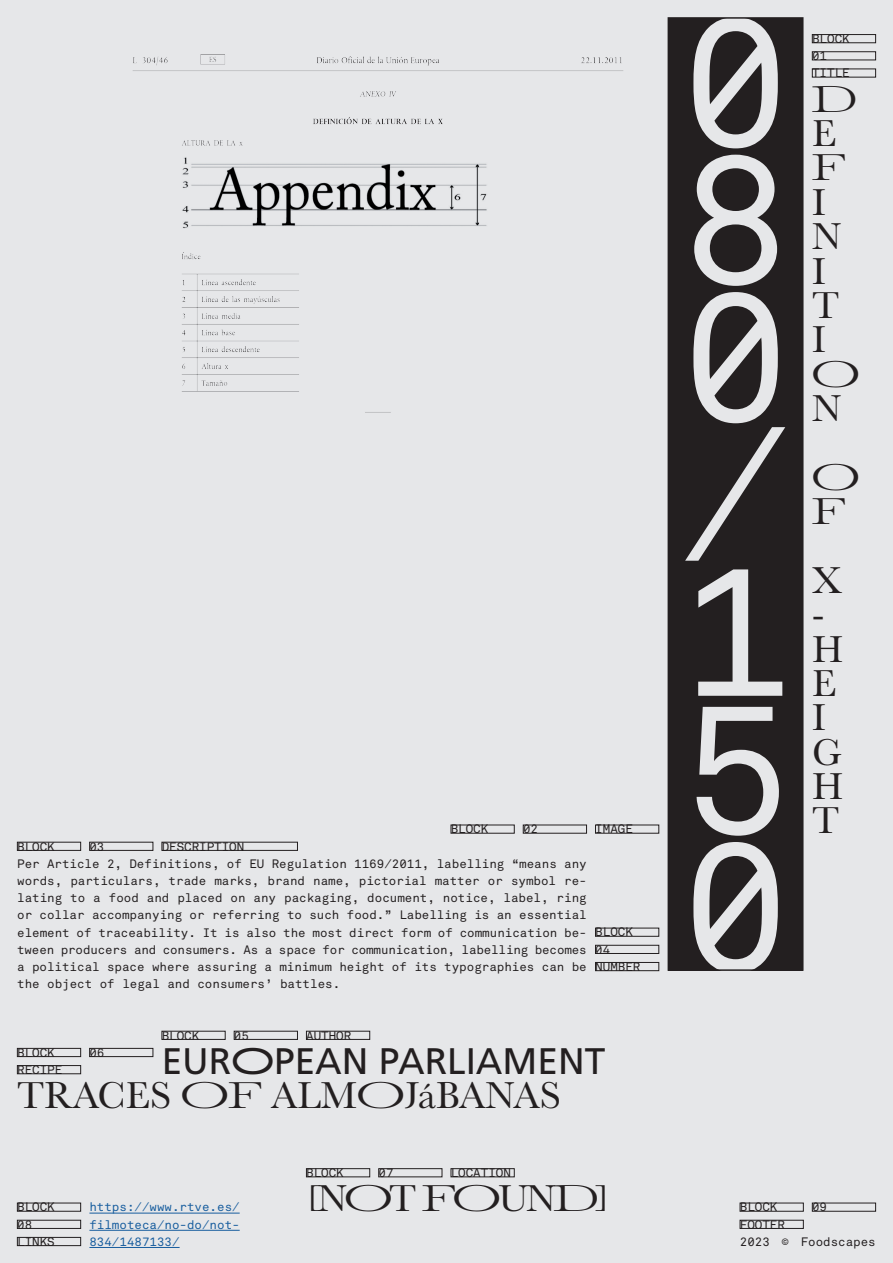
<style>
.page{position:relative;width:893px;height:1263px;background:#e6e7e9}
.page>*{position:absolute;margin:0;border:0;box-sizing:border-box;transform-origin:0 0}
.t1{font:181.8px/137.4px "Akkurat Pro Mono";color:#e6e7e9;text-align:justify}
.t2{font:38.85px "Baskerville Food";color:#231f20}
.t3{font:38.85px "Baskerville Food";letter-spacing:-.05em;color:#231f20}
.t4{font:36.9px "Frutiger Food";color:#231f20}
.t5{font:12.15px/17.2px "Akkurat Pro Mono";color:#231f20;text-align:justify}
.t6{font:12.15px/17.2px "Akkurat Pro Mono";color:#175d9e}
</style>
<div class="page">
<div style="left:668px;top:18px;width:135px;height:952px;background:#231f20"></div>
<hr style="left:89px;top:1213px;width:151px;height:1px;background:#175d9e">
<hr style="left:89px;top:1230px;width:151px;height:1px;background:#175d9e">
<hr style="left:89px;top:1247px;width:91px;height:1px;background:#175d9e">
<img style="left:132px;top:54px;width:491px;height:359px">
<div style="left:306px;top:1168px;width:64px;height:9px;border:1px solid #231f20"></div>
<div style="left:812px;top:34px;width:64px;height:9px;border:1px solid #231f20"></div>
<div style="left:17px;top:1220px;width:64px;height:8px;border:1px solid #231f20"></div>
<div style="left:378px;top:1168px;width:64px;height:9px;border:1px solid #231f20"></div>
<div style="left:740px;top:1220px;width:63px;height:8px;border:1px solid #231f20"></div>
<div style="left:17px;top:1237px;width:64px;height:9px;border:1px solid #231f20"></div>
<div style="left:451px;top:1168px;width:63px;height:9px;border:1px solid #231f20"></div>
<div style="left:17px;top:1048px;width:64px;height:9px;border:1px solid #231f20"></div>
<div style="left:89px;top:1048px;width:64px;height:9px;border:1px solid #231f20"></div>
<div style="left:17px;top:1065px;width:64px;height:9px;border:1px solid #231f20"></div>
<div style="left:595px;top:945px;width:64px;height:9px;border:1px solid #231f20"></div>
<div style="left:595px;top:962px;width:64px;height:9px;border:1px solid #231f20"></div>
<div style="left:162px;top:1031px;width:63px;height:8px;border:1px solid #231f20"></div>
<div style="left:234px;top:1031px;width:64px;height:8px;border:1px solid #231f20"></div>
<p class="t5" style="left:17px;top:838px;width:39px">BLOCK</p>
<p class="t5" style="left:89px;top:838px;width:17px">03</p>
<p class="t5" style="left:162px;top:838px;width:84px">DESCRIPTION</p>
<p class="t5" style="left:451px;top:821px;width:39px">BLOCK</p>
<p class="t5" style="left:523px;top:821px;width:17px">02</p>
<p class="t5" style="left:595px;top:821px;width:39px">IMAGE</p>
<p class="t5" style="left:17px;top:855px;width:571px">Per Article 2, Definitions, of EU Regulation 1169/2011, labelling “means any words, particulars, trade marks, brand name, pictorial matter or symbol re&shy;lating to a food and placed on any packaging, document, notice, label, ring or collar accompanying or referring to such food.” Labelling is an essential element of traceability. It is also the most direct form of communication be&shy;tween producers and consumers. As a space for communication, labelling becomes a political space where assuring a minimum height of its typographies can be the object of legal and consumers’ battles.</p>
<p class="t5" style="left:595px;top:924px;width:47px;text-align:left">BLOCK<br>04<br>NUMBER</p>
<p class="t5" style="left:162px;top:1027px;width:39px">BLOCK</p>
<p class="t5" style="left:234px;top:1027px;width:17px">05</p>
<p class="t5" style="left:306px;top:1027px;width:47px">AUTHOR</p>
<p class="t5" style="left:17px;top:1044px;width:39px">BLOCK</p>
<p class="t5" style="left:89px;top:1044px;width:17px">06</p>
<p class="t5" style="left:17px;top:1061px;width:47px">RECIPE</p>
<p class="t4" style="left:162px;top:1046px;width:445px">EUROPEAN PARLIAMENT</p>
<p class="t2" style="left:17px;top:1082px;width:545px">TRACES OF ALMOJÁBANAS</p>
<p class="t5" style="left:306px;top:1164px;width:39px">BLOCK</p>
<p class="t5" style="left:378px;top:1164px;width:17px">07</p>
<p class="t5" style="left:451px;top:1164px;width:62px">LOCATION</p>
<p class="t1" style="left:679px;top:18px;width:114px">0<br>8<br>0 / 1<br>5<br>0</p>
<p class="t3" style="left:306px;top:1185px;width:305px">[NOT FOUND]</p>
<p class="t6" style="left:89px;top:1199px;width:152px">https://www.rtve.es/</p>
<p class="t5" style="left:17px;top:1199px;width:39px">BLOCK</p>
<p class="t5" style="left:740px;top:1199px;width:39px">BLOCK</p>
<p class="t5" style="left:812px;top:30px;width:39px">BLOCK</p>
<p class="t5" style="left:812px;top:48px;width:17px">01</p>
<p class="t5" style="left:812px;top:65px;width:39px">TITLE</p>
<p class="t2" style="left:812px;top:85px;width:46px">D</p>
<p class="t2" style="left:812px;top:120px;width:26px">E</p>
<p class="t2" style="left:812px;top:154px;width:34px">F</p>
<p class="t2" style="left:812px;top:189px;width:15px">I</p>
<p class="t2" style="left:812px;top:223px;width:31px">N</p>
<p class="t2" style="left:812px;top:257px;width:15px">I</p>
<p class="t2" style="left:812px;top:292px;width:29px">T</p>
<p class="t2" style="left:812px;top:326px;width:15px">I</p>
<p class="t2" style="left:812px;top:360px;width:49px">O</p>
<p class="t2" style="left:812px;top:395px;width:31px">N</p>
<p class="t2" style="left:812px;top:463px;width:49px">O</p>
<p class="t2" style="left:812px;top:498px;width:34px">F</p>
<p class="t2" style="left:812px;top:567px;width:32px">X</p>
<p class="t2" style="left:812px;top:601px;width:14px">-</p>
<p class="t2" style="left:812px;top:635px;width:33px">H</p>
<p class="t2" style="left:812px;top:670px;width:26px">E</p>
<p class="t2" style="left:812px;top:704px;width:15px">I</p>
<p class="t2" style="left:812px;top:738px;width:32px">G</p>
<p class="t2" style="left:812px;top:773px;width:33px">H</p>
<p class="t2" style="left:812px;top:807px;width:29px">T</p>
<p class="t5" style="left:812px;top:1199px;width:17px">09</p>
<p class="t5" style="left:17px;top:1216px;width:17px">08</p>
<p class="t5" style="left:17px;top:1233px;width:39px">LINKS</p>
<p class="t6" style="left:89px;top:1216px;width:152px">filmoteca/no-do/not-<br>834/1487133/</p>
<p class="t5" style="left:740px;top:1216px;width:47px">FOOTER</p>
<p class="t5" style="left:740px;top:1233px;width:137px">2023 © Foodscapes</p>
</div>
